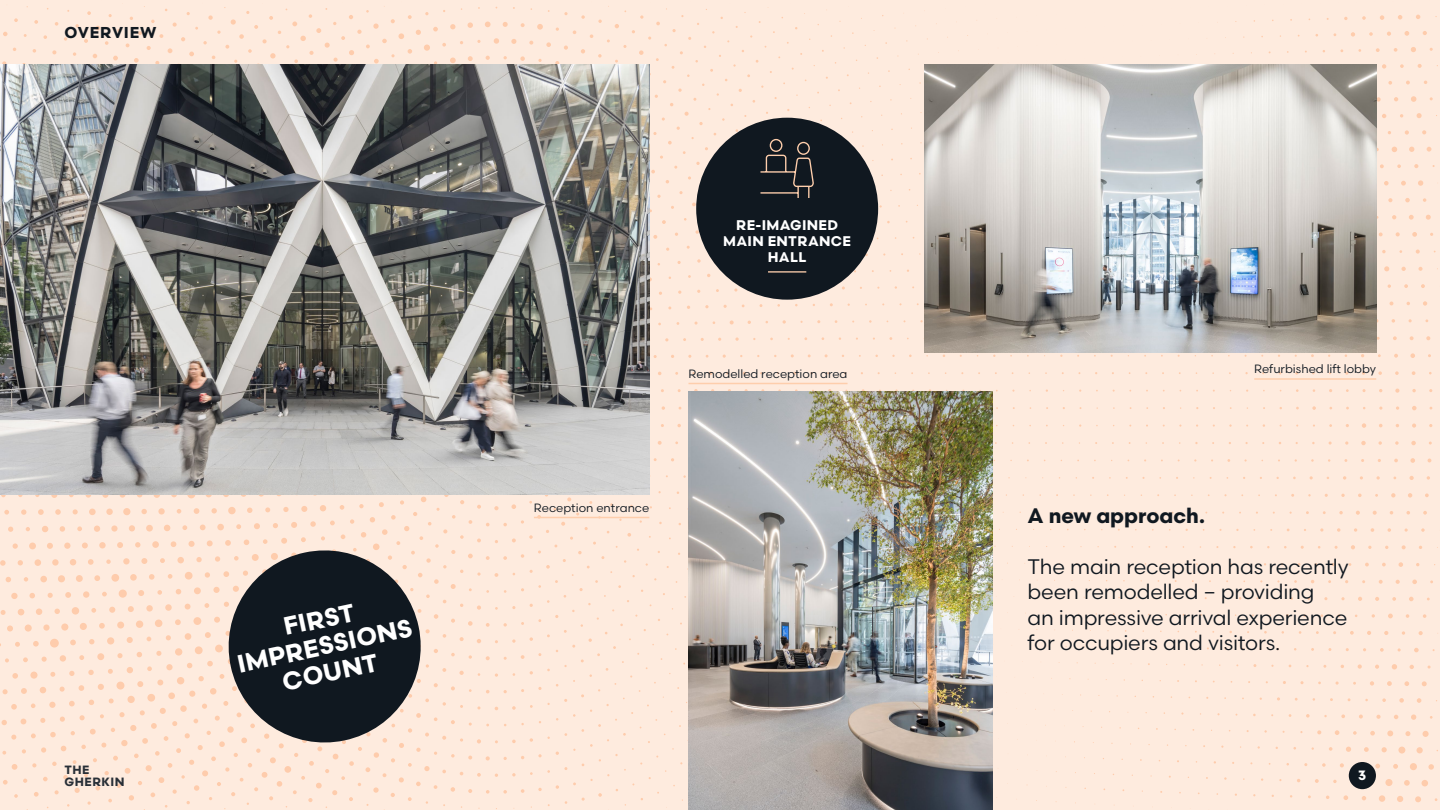
<style>
.page{position:relative;width:1440px;height:810px;background:#feebde}
.page>*{position:absolute;margin:0;border:0;box-sizing:border-box;transform-origin:0 0}
.t1{font:700 25.12px/26.9px "Scandia";color:#fff;text-align:center}
.t2{font:21px/25.5px "Scandia";letter-spacing:-.01em;color:#101820}
.t3{font:700 21px "Scandia";color:#101820}
.t4{font:700 15.75px "Scandia";letter-spacing:.05em;color:#101820}
.t5{font:700 14.02px/15.8px "Scandia";letter-spacing:.02em;color:#fff;text-align:center}
.t6{font:700 13.5px "Scandia";color:#fff}
.t7{font:12px "Scandia";color:#101820}
.t8{font:700 12px/12px "Scandia";letter-spacing:.04em;color:#282f37}
</style>
<div class="page">
<img style="left:0;top:65px;width:649px;height:430px">
<img style="left:688px;top:391px;width:304px;height:419px">
<img style="left:925px;top:64px;width:451px;height:289px">
<svg style="left:220px;top:542px;width:210px;height:209px;background:#615f5f"></svg>
<hr style="left:534px;top:517px;width:115px;height:1px;background:#feceac">
<hr style="left:1254px;top:378px;width:122px;height:2px;background:#feceac">
<hr style="left:689px;top:383px;width:159px;height:1px;background:#feceac">
<div style="left:696px;top:118px;width:182px;height:182px;background:#101820;border-radius:50%"></div>
<hr style="left:768px;top:271px;width:38px;height:2px;background:#feceac">
<svg style="left:760px;top:138px;width:54px;height:60px"></svg>
<div style="left:1349px;top:762px;width:27px;height:27px;background:#101820;border-radius:50%"></div>
<p class="t4" style="left:64px;top:23px;width:93px">OVERVIEW</p>
<p class="t8" style="left:64px;top:763px;width:62px">THE<br>GHERKIN</p>
<p class="t1" style="left:229px;top:624px;width:180px;rotate:-12deg">FIRST<br>IMPRESSIONS<br>COUNT</p>
<p class="t5" style="left:723px;top:217px;width:129px">RE-IMAGINED<br>MAIN ENTRANCE<br>HALL</p>
<p class="t7" style="left:689px;top:366px;width:161px">Remodelled reception area</p>
<p class="t7" style="left:534px;top:500px;width:117px">Reception entrance</p>
<p class="t7" style="left:1254px;top:361px;width:123px">Refurbished lift lobby</p>
<p class="t3" style="left:1027px;top:502px;width:179px">A new approach.</p>
<p class="t2" style="left:1027px;top:553px;width:323px">The main reception has recently been remodelled – providing<br>an impressive arrival experience for occupiers and visitors.</p>
<p class="t6" style="left:1358px;top:767px;width:10px">3</p>
</div>
